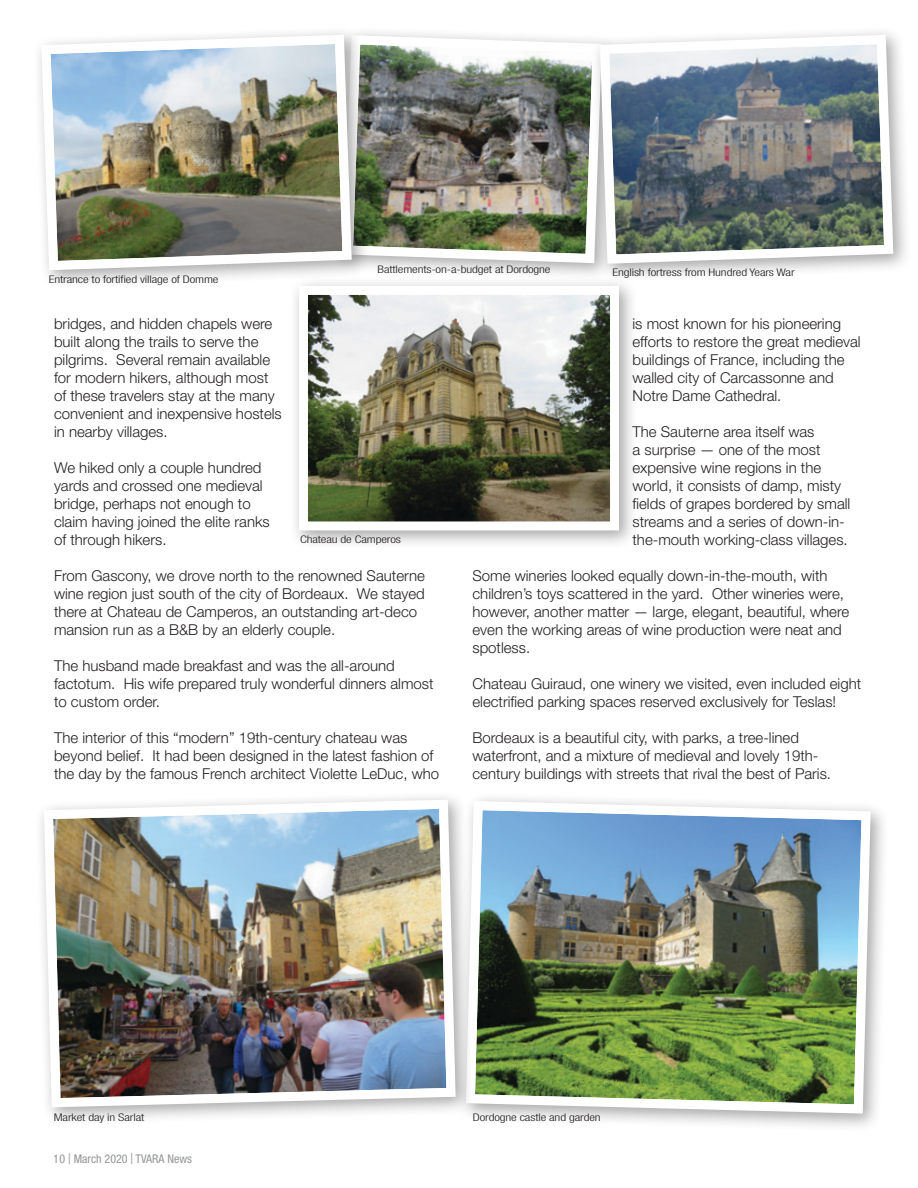
<style>
.page{position:relative;width:918px;height:1188px;background:#fff}
.page>*{position:absolute;margin:0;border:0;box-sizing:border-box;transform-origin:0 0}
.Body_Copy{font:300 15px/18px "Helvetica Neue LT Std";color:#231f20}
.t1{font:condensed 12px "Helvetica Neue LT Std";color:#949698}
.t2{font:300 condensed 10.5px "Helvetica Neue LT Std";letter-spacing:-.01em;color:#231f20;scale:1.25 1}
.s1{font-size:15px}
</style>
<div class="page">
<div style="left:456px;top:792px;width:433px;height:340px;background:#231f20;opacity:.4"></div>
<img style="left:474px;top:796px;width:401px;height:322px">
<div style="left:290px;top:276px;width:348px;height:273px;background:#231f20;opacity:.4"></div>
<img style="left:294px;top:282px;width:330px;height:253px">
<div style="left:334px;top:26px;width:287px;height:256px;background:#231f20;opacity:.4"></div>
<img style="left:370px;top:31px;width:220px;height:237px">
<div style="left:590px;top:25px;width:322px;height:257px;background:#231f20;opacity:.4"></div>
<svg style="left:595px;top:30px;width:303px;height:238px"></svg>
<div style="left:34px;top:790px;width:440px;height:336px;background:#231f20;opacity:.4"></div>
<img style="left:39px;top:795px;width:421px;height:317px">
<div style="left:32px;top:25px;width:338px;height:264px;background:#231f20;opacity:.4"></div>
<img style="left:37px;top:30px;width:319px;height:245px">
<p class="t2" style="left:49px;top:273px;width:137px">Entrance to fortified village of Domme</p>
<p class="t2" style="left:378px;top:263px;width:140px">Battlements-on-a-budget at Dordogne</p>
<p class="t2" style="left:612px;top:266px;width:147px">English fortress from Hundred Years War</p>
<p class="Body_Copy" style="left:54px;top:314px;width:229px">bridges, and hidden chapels were built along the trails to serve the pilgrims. Several remain available for modern hikers, although most of these travelers stay at the many convenient and inexpensive hostels in nearby villages.</p>
<p class="Body_Copy" style="left:54px;top:458px;width:217px">We hiked only a couple hundred yards and crossed one medieval bridge, perhaps not enough to claim having joined the elite ranks of through hikers.</p>
<p class="Body_Copy" style="left:54px;top:566px;width:372px">From Gascony, we drove north to the renowned Sauterne wine region just south of the city of Bordeaux. We stayed there at Chateau de Camperos, an outstanding art-deco mansion run as a B&amp;B by an elderly couple.</p>
<p class="Body_Copy" style="left:54px;top:656px;width:381px">The husband made breakfast and was the all-around factotum. His wife prepared truly wonderful dinners almost to custom order.</p>
<p class="Body_Copy" style="left:54px;top:728px;width:387px">The interior of this “modern” 19th-century chateau was beyond belief. It had been designed in the latest fashion of the day by the famous French architect Violette LeDuc, who</p>
<p class="t2" style="left:300px;top:533px;width:82px">Chateau de Camperos</p>
<p class="Body_Copy" style="left:633px;top:314px;width:230px">is most known for his pioneering efforts to restore the great medieval buildings of France, including the walled city of Carcassonne and<br>Notre Dame Cathedral.</p>
<p class="Body_Copy" style="left:633px;top:422px;width:219px">The Sauterne area itself was<br>a surprise — one of the most expensive wine regions in the world, it consists of damp, misty fields of grapes bordered by small streams and a series of down-in&shy;the-mouth working-class villages.</p>
<p class="Body_Copy" style="left:472px;top:566px;width:378px">Some wineries looked equally down-in-the-mouth, with children’s toys scattered in the yard. Other wineries were, however, another matter — large, elegant, beautiful, where even the working areas of wine production were neat and spotless.</p>
<p class="Body_Copy" style="left:472px;top:674px;width:390px">Chateau Guiraud, one winery we visited, even included eight electrified parking spaces reserved exclusively for Teslas!</p>
<p class="Body_Copy" style="left:472px;top:728px;width:360px">Bordeaux is a beautiful city, with parks, a tree-lined waterfront, and a mixture of medieval and lovely 19th&shy;century buildings with streets that rival the best of Paris.</p>
<p class="t2" style="left:54px;top:1111px;width:74px">Market day in Sarlat</p>
<p class="t1" style="left:54px;top:1151px;width:140px">10 <span class="s1">|</span> March 2020 <span class="s1">|</span> TVARA News</p>
<p class="t2" style="left:473px;top:1111px;width:104px">Dordogne castle and garden</p>
</div>
